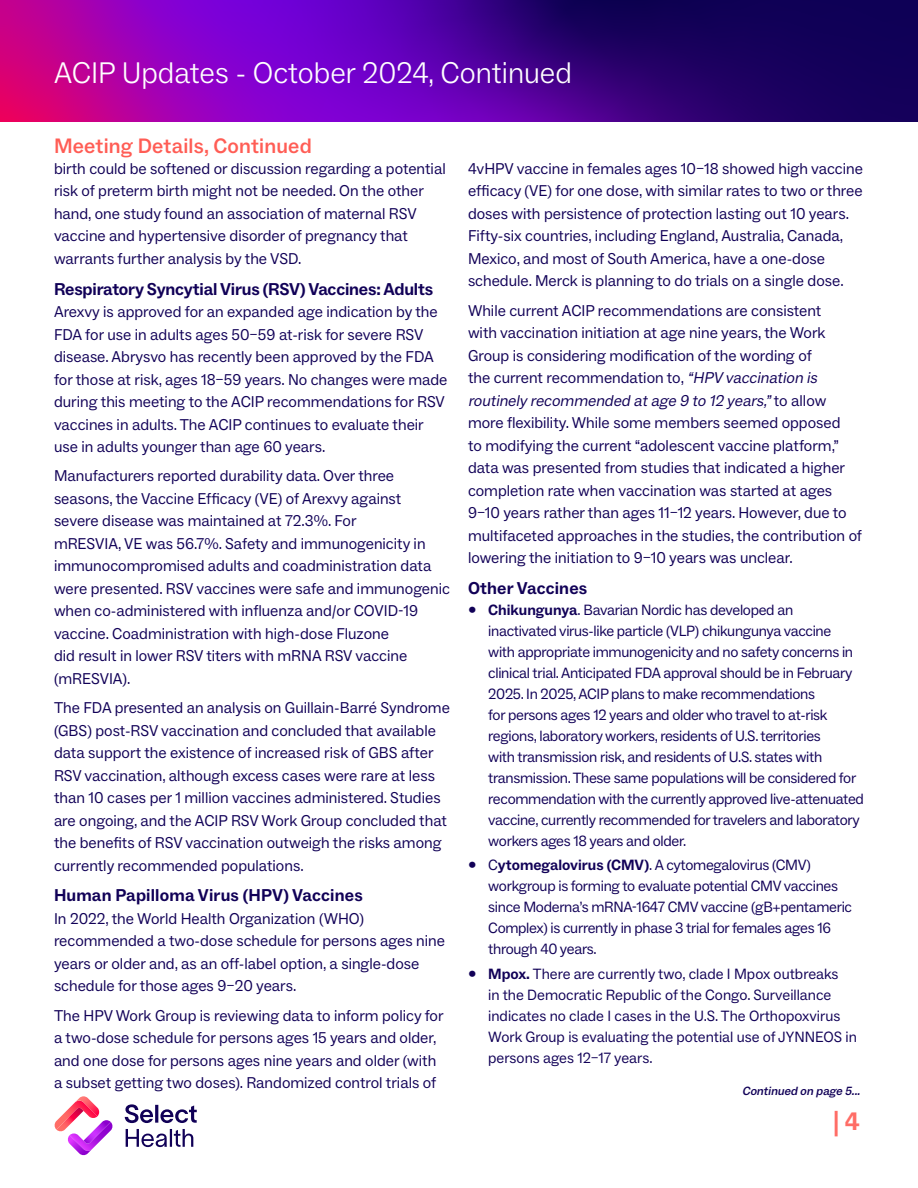
<style>
.page{position:relative;width:918px;height:1188px;background:#fff}
.page>*{position:absolute;margin:0;border:0;box-sizing:border-box;transform-origin:0 0}
.t1{font:300 30px "ABC Social";color:#fff}
.t2{font:700 25.5px "ABC Social";color:#ff6d66}
.Body_Copy__Sidebar_12_pt_Dk_Blue{font:500 21px "ABC Social";letter-spacing:.01em;color:#ff5d55}
.Body_Copy__Sidebar_12_pt_Dk_Blue-2{font:700 17.25px "ABC Social";letter-spacing:-.01em;color:#110057}
.Body_Copy__Sidebar_12_pt_Dk_Blue-3{font:700 17.25px "ABC Social";letter-spacing:.01em;color:#110057}
.Body_Copy__10_5_pt_Blue{font:15.75px/22.5px "ABC Social";color:#110057}
.t3{font:15px/21px "ABC Social";letter-spacing:-.02em;color:#110057}
.t4{font:15px/21px "ABC Social";color:#110057}
.Continued_On_From{font:italic 500 12px "ABC Social";color:#110057}
.s1{font-style:italic}
.s2{font-weight:700}
</style>
<div class="page">
<svg style="left:0;top:0;width:918px;height:122px;background:#5d0092"></svg>
<svg style="left:125px;top:1104px;width:72px;height:43px"></svg>
<svg style="left:54px;top:1096px;width:59px;height:60px"></svg>
<h1 class="t1" style="left:54px;top:55px;width:520px">ACIP Updates - October 2024, Continued</h1>
<p class="Body_Copy__Sidebar_12_pt_Dk_Blue" style="left:54px;top:133px;width:259px">Meeting Details, Continued</p>
<p class="Body_Copy__10_5_pt_Blue" style="left:54px;top:157px;width:393px">birth could be softened or discussion regarding a potential risk of preterm birth might not be needed. On the other hand, one study found an association of maternal RSV vaccine and hypertensive disorder of pregnancy that warrants further analysis by the VSD.</p>
<p class="Body_Copy__Sidebar_12_pt_Dk_Blue-2" style="left:54px;top:278px;width:381px">Respiratory Syncytial Virus (RSV) Vaccines: Adults</p>
<p class="Body_Copy__10_5_pt_Blue" style="left:54px;top:301px;width:395px">Arexvy is approved for an expanded age indication by the FDA for use in adults ages 50–59 at-risk for severe RSV disease. Abrysvo has recently been approved by the FDA for those at risk, ages 18–59 years. No changes were made during this meeting to the ACIP recommendations for RSV vaccines in adults. The ACIP continues to evaluate their use in adults younger than age 60 years.</p>
<p class="Body_Copy__10_5_pt_Blue" style="left:54px;top:465px;width:398px">Manufacturers reported durability data. Over three seasons, the Vaccine Efficacy (VE) of Arexvy against<br>severe disease was maintained at 72.3%. For<br>mRESVIA, VE was 56.7%. Safety and immunogenicity in immunocompromised adults and coadministration data were presented. RSV vaccines were safe and immunogenic when co-administered with influenza and/or COVID-19 vaccine. Coadministration with high-dose Fluzone<br>did result in lower RSV titers with mRNA RSV vaccine (mRESVIA).</p>
<p class="Body_Copy__10_5_pt_Blue" style="left:54px;top:697px;width:397px">The FDA presented an analysis on Guillain-Barré Syndrome (GBS) post-RSV vaccination and concluded that available data support the existence of increased risk of GBS after RSV vaccination, although excess cases were rare at less than 10 cases per 1 million vaccines administered. Studies are ongoing, and the ACIP RSV Work Group concluded that the benefits of RSV vaccination outweigh the risks among currently recommended populations.</p>
<p class="Body_Copy__Sidebar_12_pt_Dk_Blue-3" style="left:54px;top:885px;width:310px">Human Papilloma Virus (HPV) Vaccines</p>
<p class="Body_Copy__10_5_pt_Blue" style="left:54px;top:907px;width:392px">In 2022, the World Health Organization (WHO) recommended a two-dose schedule for persons ages nine years or older and, as an off-label option, a single-dose schedule for those ages 9–20 years.</p>
<p class="Body_Copy__10_5_pt_Blue" style="left:54px;top:1004px;width:391px">The HPV Work Group is reviewing data to inform policy for a two-dose schedule for persons ages 15 years and older, and one dose for persons ages nine years and older (with a subset getting two doses). Randomized control trials of</p>
<p class="Body_Copy__10_5_pt_Blue" style="left:468px;top:157px;width:396px">4vHPV vaccine in females ages 10–18 showed high vaccine efficacy (VE) for one dose, with similar rates to two or three doses with persistence of protection lasting out 10 years.<br>Fifty-six countries, including England, Australia, Canada, Mexico, and most of South America, have a one-dose schedule. Merck is planning to do trials on a single dose.</p>
<p class="Body_Copy__10_5_pt_Blue" style="left:468px;top:299px;width:396px">While current ACIP recommendations are consistent<br>with vaccination initiation at age nine years, the Work Group is considering modification of the wording of<br>the current recommendation to, <span class="s1">“HPV vaccination is routinely recommended atage 9 to 12 years,”</span>t o a l l o w more flexibility. While some members seemed opposed<br>to modifying the current “adolescent vaccine platform,” data was presented from studies that indicated a higher completion rate when vaccination was started at ages 9–10 years rather than ages 11–12 years. However, due to multifaceted approaches in the studies, the contribution of lowering the initiation to 9–10 years was unclear.</p>
<p class="Body_Copy__Sidebar_12_pt_Dk_Blue-3" style="left:468px;top:577px;width:121px">Other Vaccines</p>
<p class="t3" style="left:488px;top:599px;width:377px;text-indent:-20px">• <span class="s2">Chikungunya</span>. Bavarian Nordic has developed an inactivated virus-like particle (VLP) chikungunya vaccine<br>with appropriate immunogenicity and no safety concerns in clinical trial. Anticipated FDA approval should be in February 2025. In 2025, ACIP plans to make recommendations<br>for persons ages 12 years and older who travel to at-risk regions, laboratory workers, residents of U.S. territories<br>with transmission risk, and residents of U.S. states with transmission. These same populations will be considered for recommendation with the currently approved live-attenuated vaccine, currently recommended for travelers and laboratory workers ages 18 years and older.</p>
<p class="t3" style="left:488px;top:855px;width:365px;text-indent:-20px">• C<span class="s2">ytomegalovirus (CMV)</span>. A cytomegalovirus (CMV) workgroup is forming to evaluate potential CMV vaccines since Moderna’s mRNA-1647 CMV vaccine (gB+pentameric Complex) is currently in phase 3 trial for females ages 16 through 40 years.</p>
<p class="t4" style="left:488px;top:963px;width:370px;text-indent:-20px">• <span class="s2">Mpox.</span> There are currently two, clade I Mpox outbreaks<br>in the Democratic Republic of the Congo. Surveillance indicates no clade I cases in the U.S. The Orthopoxvirus Work Group is evaluating the potential use of JYNNEOS in persons ages 12–17 years.</p>
<p class="Continued_On_From" style="left:742px;top:1083px;width:122px">Continued on page 5...</p>
<h2 class="t2" style="left:833px;top:1105px;width:28px">| 4</h2>
</div>
